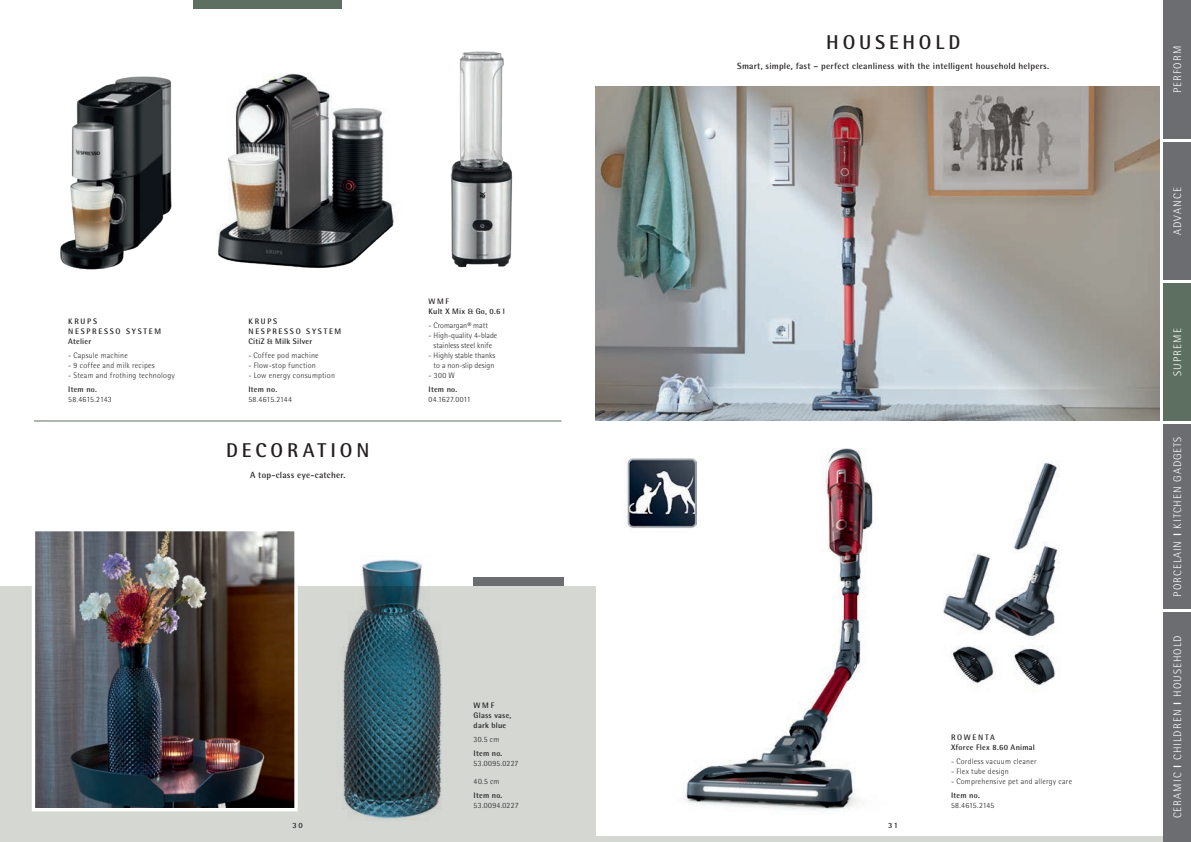
<style>
.page{position:relative;width:1191px;height:842px;background:#fff}
.page>*{position:absolute;margin:0;border:0;box-sizing:border-box;transform-origin:0 0}
.t1{font:500 20px "WMF Rotis";letter-spacing:.195em;color:#231f20}
.t2{font:300 11px "WMF Rotis";letter-spacing:.1em;color:#fff}
.t3{font:500 9px "WMF Rotis";letter-spacing:.025em;color:#231f20}
.t4{font:300 8px "WMF Rotis";letter-spacing:.025em;color:#231f20}
.t5{font:500 8px/10px "WMF Rotis";letter-spacing:.03em;color:#231f20}
.t6{font:300 8px/10px "WMF Rotis";color:#231f20;text-align:center}
.t7{font:300 8px "WMF Rotis";letter-spacing:.005em;color:#231f20}
.t8{font:500 8px/10px "WMF Rotis";letter-spacing:.21em;color:#231f20}
.t9{font:500 8px/10px "WMF Rotis";letter-spacing:.215em;color:#231f20}
.s1{font-weight:500}
</style>
<div class="page">
<div style="left:473px;top:578px;width:91px;height:27px;background:#6c6d70"></div>
<div style="left:0;top:587px;width:595px;height:255px;background:#d4d7d2"></div>
<div style="left:193px;top:0;width:149px;height:9px;background:#5d6f61"></div>
<hr style="left:34px;top:421px;width:527px;height:1px;background:#5d6f61">
<img style="left:450px;top:51px;width:63px;height:217px">
<img style="left:595px;top:86px;width:564px;height:335px">
<img style="left:327px;top:559px;width:132px;height:260px">
<img style="left:60px;top:76px;width:112px;height:194px">
<img style="left:217px;top:73px;width:178px;height:195px">
<img style="left:943px;top:461px;width:117px;height:225px">
<img style="left:36px;top:532px;width:258px;height:275px">
<div style="left:32px;top:528px;width:266px;height:283px;border:3px solid #fff"></div>
<img style="left:672px;top:448px;width:201px;height:363px">
<img style="left:624px;top:459px;width:72px;height:83px">
<div style="left:0;top:836px;width:1191px;height:6px;background:#d4d7d2"></div>
<div style="left:1162px;top:283px;width:29px;height:138px;background:#5d6f61"></div>
<div style="left:1162px;top:143px;width:29px;height:137px;background:#6c6d70"></div>
<div style="left:1162px;top:0;width:29px;height:139px;background:#6c6d70"></div>
<div style="left:1162px;top:424px;width:29px;height:184px;background:#6c6d70"></div>
<div style="left:1162px;top:612px;width:29px;height:230px;background:#6c6d70"></div>
<h1 class="t1" style="left:826px;top:30px;width:136px">HOUSEHOLD</h1>
<p class="t3" style="left:737px;top:61px;width:313px">Smart, simple, fast – perfect cleanliness with the intelligent household helpers.</p>
<p class="t9" style="left:68px;top:316px;width:94px">KRUPS<br>NESPRESSO SYSTEM<br>Atelier</p>
<p class="t4" style="left:68px;top:351px;width:61px">- Capsule machine</p>
<p class="t4" style="left:68px;top:361px;width:88px">- 9 coffee and milk recipes</p>
<p class="t4" style="left:68px;top:371px;width:108px">- Steam and frothing technology</p>
<p class="t5" style="left:68px;top:384px;width:30px">Item no.</p>
<p class="t7" style="left:68px;top:395px;width:45px">58.4615.2143</p>
<p class="t8" style="left:248px;top:316px;width:94px">KRUPS<br>NESPRESSO SYSTEM<br>CitiZ &amp; Milk Silver</p>
<p class="t4" style="left:248px;top:351px;width:72px">- Coffee pod machine</p>
<p class="t4" style="left:248px;top:361px;width:69px">- Flow-stop function</p>
<p class="t4" style="left:248px;top:371px;width:88px">- Low energy consumption</p>
<p class="t5" style="left:248px;top:384px;width:30px">Item no.</p>
<p class="t7" style="left:248px;top:395px;width:45px">58.4615.2144</p>
<h1 class="t1" style="left:226px;top:438px;width:145px">DECORATION</h1>
<p class="t3" style="left:250px;top:469px;width:97px">A top-class eye-catcher.</p>
<p class="t5" style="left:428px;top:296px;width:78px">WMF<br>Kult X Mix &amp; Go, 0.6 l</p>
<p class="t6" style="left:428px;top:320px;width:61px">- Cromargan® matt</p>
<p class="t6" style="left:428px;top:330px;width:70px">- High-quality 4-blade stainless steel knife</p>
<p class="t6" style="left:428px;top:350px;width:68px">- Highly stable thanks to a non-slip design</p>
<p class="t4" style="left:428px;top:371px;width:28px">- 300 W</p>
<p class="t5" style="left:428px;top:384px;width:30px">Item no.</p>
<p class="t4" style="left:428px;top:395px;width:44px">04.1627.0011</p>
<p class="t5" style="left:473px;top:700px;width:39px">WMF<br>Glass vase, dark blue</p>
<p class="t4" style="left:473px;top:735px;width:27px">30.5 cm</p>
<p class="t5" style="left:473px;top:748px;width:30px">Item no.</p>
<p class="t4" style="left:473px;top:759px;width:46px">53.0095.0227</p>
<p class="t4" style="left:473px;top:777px;width:27px">40.5 cm</p>
<p class="t5" style="left:473px;top:790px;width:30px">Item no.</p>
<p class="t4" style="left:473px;top:801px;width:46px">53.0094.0227</p>
<p class="t5" style="left:293px;top:820px;width:12px">30</p>
<p class="t5" style="left:888px;top:820px;width:11px">31</p>
<p class="t5" style="left:951px;top:732px;width:85px">ROWENTA<br>Xforce Flex 8.60 Animal</p>
<p class="t4" style="left:951px;top:757px;width:87px">- Cordless vacuum cleaner</p>
<p class="t4" style="left:951px;top:767px;width:59px">- Flex tube design</p>
<p class="t4" style="left:951px;top:777px;width:123px">- Comprehensive pet and allergy care</p>
<p class="t5" style="left:951px;top:790px;width:30px">Item no.</p>
<p class="t7" style="left:951px;top:801px;width:45px">58.4615.2145</p>
<h2 class="t2" style="left:1171px;top:93px;width:49px;rotate:-90deg">PERFORM</h2>
<h2 class="t2" style="left:1171px;top:235px;width:49px;rotate:-90deg">ADVANCE</h2>
<h2 class="t2" style="left:1171px;top:376px;width:49px;rotate:-90deg">SUPREME</h2>
<h2 class="t2" style="left:1171px;top:596px;width:162px;rotate:-90deg">PORCELAIN <span class="s1">I</span> KITCHEN GADGETS</h2>
<h2 class="t2" style="left:1171px;top:818px;width:184px;rotate:-90deg">CERAMIC <span class="s1">I</span> CHILDREN <span class="s1">I</span> HOUSEHOLD</h2>
</div>
